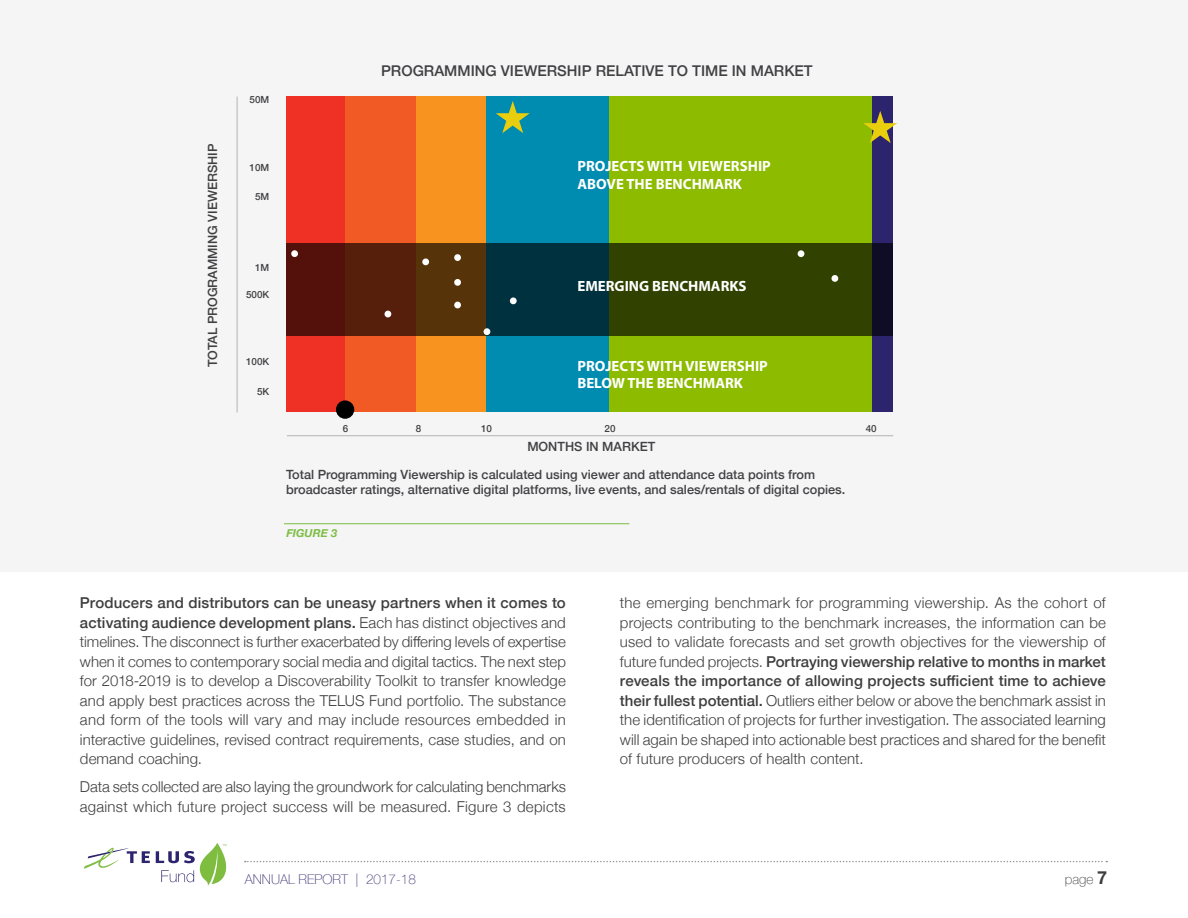
<style>
.page{position:relative;width:1188px;height:918px;background:#fff}
.page>*{position:absolute;margin:0;border:0;box-sizing:border-box;transform-origin:0 0}
.Body{font:300 15px/19.5px "Helvetica Neue";letter-spacing:.005em;color:#3e3e3f;text-align:justify}
.t1{font:700 14.85px/17.9px "Myriad Pro";color:#fff}
.t2{font:500 14.85px "Helvetica Neue";color:#414042}
.t3{font:100 13.5px "Helvetica Neue";color:#3c3375}
.t4{font:100 13.5px "Helvetica Neue";color:#3e3e3f}
.t5{font:500 12.75px/15.3px "Helvetica Neue";color:#414042}
.t6{font:italic 700 10.95px "Helvetica Neue";color:#7cbd42}
.t7{font:500 9.9px "Helvetica Neue";color:#414042}
.s1{font-weight:500}
.s2{font-weight:700;font-size:18px}
</style>
<div class="page">
<div style="left:0;top:0;width:1188px;height:571px;background:#f5f5f6"></div>
<div style="left:583px;top:96px;width:289px;height:316px;background:#8dbb00"></div>
<div style="left:411px;top:96px;width:75px;height:316px;background:#f7931e"></div>
<div style="left:286px;top:96px;width:59px;height:316px;background:#ee3124"></div>
<div style="left:345px;top:96px;width:71px;height:316px;background:#f15a24"></div>
<div style="left:487px;top:96px;width:122px;height:316px;background:#008cb1"></div>
<div style="left:872px;top:96px;width:20px;height:316px;background:#2c246c"></div>
<svg style="left:286px;top:243px;width:607px;height:93px;background:#313211"></svg>
<hr style="left:287px;top:435px;width:606px;height:1px;background:#b3b3b3">
<hr style="left:237px;top:97px;width:1px;height:315px;background:#b3b3b3">
<div style="left:291px;top:250px;width:7px;height:7px;background:#fff;border-radius:50%"></div>
<svg style="left:385px;top:311px;width:6px;height:6px"></svg>
<div style="left:454px;top:302px;width:7px;height:6px;background:#fff;border-radius:50%"></div>
<div style="left:484px;top:328px;width:6px;height:7px;background:#fff;border-radius:50%"></div>
<div style="left:510px;top:297px;width:7px;height:7px;background:#fff;border-radius:50%"></div>
<div style="left:831px;top:275px;width:7px;height:7px;background:#fff;border-radius:50%"></div>
<div style="left:798px;top:250px;width:6px;height:7px;background:#fff;border-radius:50%"></div>
<div style="left:454px;top:279px;width:7px;height:7px;background:#fff;border-radius:50%"></div>
<div style="left:454px;top:254px;width:7px;height:7px;background:#fff;border-radius:50%"></div>
<div style="left:422px;top:258px;width:7px;height:7px;background:#fff;border-radius:50%"></div>
<div style="left:336px;top:400px;width:18px;height:19px;background:#000;border-radius:50%"></div>
<svg style="left:496px;top:101px;width:34px;height:32px"></svg>
<svg style="left:863px;top:111px;width:34px;height:32px"></svg>
<hr style="left:284px;top:523px;width:345px;height:1px;background:#7cbd42">
<svg style="left:245px;top:861px;width:862px;height:1px"></svg>
<svg style="left:84px;top:848px;width:66px;height:21px"></svg>
<svg style="left:156px;top:843px;width:71px;height:43px"></svg>
<p class="t5" style="left:204px;top:367px;width:225px;rotate:-90deg">TOTAL PROGRAMMING VIEWERSHIP</p>
<p class="t7" style="left:250px;top:91px;width:21px">50M</p>
<p class="t7" style="left:250px;top:160px;width:21px">10M</p>
<p class="t7" style="left:255px;top:189px;width:16px">5M</p>
<p class="t2" style="left:381px;top:59px;width:433px">PROGRAMMING VIEWERSHIP RELATIVE TO TIME IN MARKET</p>
<p class="t1" style="left:577px;top:157px;width:195px">PROJECTS WITH VIEWERSHIP<br>ABOVE THE BENCHMARK</p>
<p class="t7" style="left:255px;top:260px;width:16px">1M</p>
<p class="t7" style="left:246px;top:287px;width:25px">500K</p>
<p class="t1" style="left:577px;top:277px;width:171px">EMERGING BENCHMARKS</p>
<p class="t7" style="left:246px;top:354px;width:25px">100K</p>
<p class="t7" style="left:257px;top:384px;width:14px">5K</p>
<p class="t1" style="left:577px;top:356px;width:192px">PROJECTS WITH VIEWERSHIP<br>BELOW THE BENCHMARK</p>
<p class="t7" style="left:343px;top:420px;width:7px">6</p>
<p class="t7" style="left:416px;top:420px;width:7px">8</p>
<p class="t7" style="left:481px;top:420px;width:12px">10</p>
<p class="t7" style="left:605px;top:420px;width:12px">20</p>
<p class="t7" style="left:866px;top:420px;width:12px">40</p>
<p class="t5" style="left:527px;top:438px;width:129px">MONTHS IN MARKET</p>
<p class="t5" style="left:286px;top:466px;width:561px">Total Programming Viewership is calculated using viewer and attendance data points from broadcaster ratings, alternative digital platforms, live events, and sales/rentals of digital copies.</p>
<p class="t6" style="left:286px;top:524px;width:52px">FIGURE 3</p>
<p class="Body" style="left:80px;top:592px;width:488px"><span class="s1">Producers and distributors can be uneasy partners when it comes to activating audience development plans.</span> Each has distinct objectives and timelines. The disconnect is further exacerbated by differing levels of expertise when it comes to contemporary social media and digital tactics. The next step for 2018-2019 is to develop a Discoverability Toolkit to transfer knowledge and apply best practices across the TELUS Fund portfolio. The substance and form of the tools will vary and may include resources embedded in interactive guidelines, revised contract requirements, case studies, and on demand coaching.</p>
<p class="Body" style="left:80px;top:776px;width:487px">Data sets collected are also laying the groundwork for calculating benchmarks against which future project success will be measured. Figure 3 depicts</p>
<p class="Body" style="left:620px;top:592px;width:488px">the emerging benchmark for programming viewership. As the cohort of projects contributing to the benchmark increases, the information can be used to validate forecasts and set growth objectives for the viewership of future funded projects. <span class="s1">Portraying viewership relative to months in market reveals the importance of allowing projects sufficient time to achieve their fullest potential.</span> Outliers either below or above the benchmark assist in the identification of projects for further investigation. The associated learning will again be shaped into actionable best practices and shared for the benefit of future producers of health content.</p>
<p class="t3" style="left:245px;top:869px;width:173px">ANNUAL REPORT | 2017-18</p>
<p class="t4" style="left:1065px;top:869px;width:44px">page <span class="s2">7</span></p>
</div>
